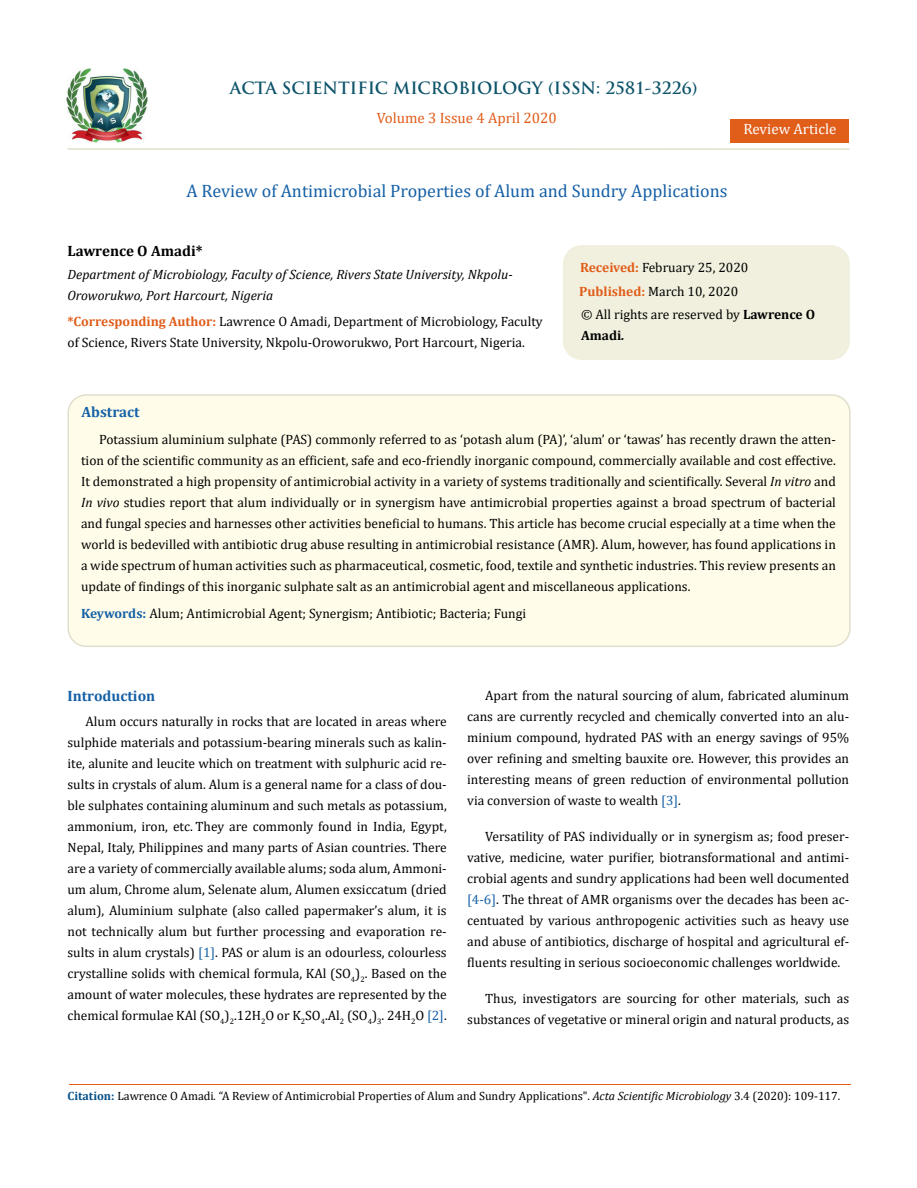
<style>
.page{position:relative;width:917px;height:1188px;background:#fff}
.page>*{position:absolute;margin:0;border:0;box-sizing:border-box;transform-origin:0 0}
.t1{font:18px "Cambria";color:#1560a6}
.t2{font:700 16.5px "Trajan Pro";color:#0e546a}
.t3{font:15px "Cambria";color:#e05d1a}
.t4{font:700 15px "Cambria";color:#1560a6}
.t5{font:700 15px "Cambria";color:#000}
.t6{font:15px "Cambria";color:#fff}
.t7{font:13.5px/21px "Cambria";color:#000;text-align:justify}
.t8{font:italic 13.5px/21px "Cambria";color:#000}
.t9{font:12px "Cambria";color:#000}
.s1{font-weight:700;color:#e05d1a}
.s2{font-weight:700}
.s3{font-weight:700;font-style:italic}
.s4{font-style:italic}
.s5{font-weight:700;color:#1560a6}
.s6{color:#1560a6}
.s7{font-weight:700;color:#035089}
</style>
<div class="page">
<img style="left:67px;top:68px;width:80px;height:74px">
<div style="left:730px;top:119px;width:119px;height:23px;background:#e05d1a"></div>
<div style="left:563px;top:246px;width:286px;height:113px;background:#f1f0de;border-radius:18px"></div>
<div style="left:563px;top:245px;width:286px;height:115px;border:2px solid #f1f0de;border-radius:18px"></div>
<div style="left:68px;top:395px;width:781px;height:251px;background:#fffde9;border-radius:18px"></div>
<div style="left:67px;top:394px;width:783px;height:253px;border:2px solid #e0dfcd;border-radius:18px"></div>
<hr style="left:69px;top:1084px;width:781px;height:1px;background:#e05d1a">
<hr style="left:67px;top:148px;width:782px;height:2px;background:#e0dfcd">
<p class="t2" style="left:230px;top:77px;width:469px">ACTA SCIENTIFIC MICROBIOLOGY (ISSN: 2581-3226)</p>
<p class="t3" style="left:376px;top:109px;width:182px">Volume 3 Issue 4 April 2020</p>
<p class="t6" style="left:743px;top:120px;width:94px">Review Article</p>
<h1 class="t1" style="left:186px;top:180px;width:542px">A Review of Antimicrobial Properties of Alum and Sundry Applications</h1>
<p class="t5" style="left:67px;top:241px;width:137px">Lawrence O Amadi*</p>
<p class="t8" style="left:67px;top:263px;width:446px">Department of Microbiology, Faculty of Science, Rivers State University, Nkpolu-<br>Oroworukwo, Port Harcourt, Nigeria</p>
<p class="t7" style="left:67px;top:311px;width:476px"><span class="s1">*Corresponding Author:</span> Lawrence O Amadi, Department of Microbiology, Faculty of Science, Rivers State University, Nkpolu-Oroworukwo, Port Harcourt, Nigeria.</p>
<p class="t4" style="left:81px;top:401px;width:60px">Abstract</p>
<p class="t7" style="left:579px;top:255px;width:171px;line-height:24.5px"><span class="s1">Received:</span> February 25, 2020<br><span class="s1">Published:</span> March 10, 2020</p>
<p class="t7" style="left:581px;top:304px;width:236px">© All rights are reserved by <span class="s2">Lawrence O<br>Amadi</span><span class="s3">.</span></p>
<p class="t7" style="left:81px;top:429px;width:756px;text-indent:18px">Potassium aluminium sulphate (PAS) commonly referred to as ‘potash alum (PA)’, ‘alum’ or ‘tawas’ has recently drawn the atten&shy;tion of the scientific community as an efficient, safe and eco-friendly inorganic compound, commercially available and cost effective.<br>It demonstrated a high propensity of antimicrobial activity in a variety of systems traditionally and scientifically. Several <span class="s4">In vitro</span> and <span class="s4">In vivo</span> studies report that alum individually or in synergism have antimicrobial properties against a broad spectrum of bacterial and fungal species and harnesses other activities beneficial to humans. This article has become crucial especially at a time when the world is bedevilled with antibiotic drug abuse resulting in antimicrobial resistance (AMR). Alum, however, has found applications in a wide spectrum of human activities such as pharmaceutical, cosmetic, food, textile and synthetic industries. This review presents an update of findings of this inorganic sulphate salt as an antimicrobial agent and miscellaneous applications.</p>
<p class="t7" style="left:81px;top:603px;width:446px"><span class="s5">Keywords:</span> Alum; Antimicrobial Agent; Synergism; Antibiotic; Bacteria; Fungi</p>
<p class="t4" style="left:67px;top:685px;width:89px">Introduction</p>
<p class="t7" style="left:67px;top:711px;width:381px;text-indent:18px">Alum occurs naturally in rocks that are located in areas where sulphide materials and potassium-bearing minerals such as kalin&shy;ite, alunite and leucite which on treatment with sulphuric acid re&shy;sults in crystals of alum. Alum is a general name for a class of dou&shy;ble sulphates containing aluminum and such metals as potassium, ammonium, iron, etc. They are commonly found in India, Egypt, Nepal, Italy, Philippines and many parts of Asian countries. There are a variety of commercially available alums; soda alum, Ammoni&shy;um alum, Chrome alum, Selenate alum, Alumen exsiccatum (dried alum), Aluminium sulphate (also called papermaker’s alum, it is not technically alum but further processing and evaporation re&shy;sults in alum crystals) <span class="s6">[1]</span>. PAS or alum is an odourless, colourless crystalline solids with chemical formula, KAl (SO<sub>4</sub>)<sub>2</sub>. Based on the amount of water molecules, these hydrates are represented by the chemical formulae KAl (SO<sub>4</sub>)<sub>2</sub>.12H<sub>2</sub>O or K<sub>2</sub>SO<sub>4</sub>.Al<sub>2</sub> (SO<sub>4</sub>)<sub>3</sub>. 24H<sub>2</sub>O <span class="s6">[2]</span>.</p>
<p class="t7" style="left:467px;top:684px;width:383px;text-indent:18px">Apart from the natural sourcing of alum, fabricated aluminum cans are currently recycled and chemically converted into an alu&shy;minium compound, hydrated PAS with an energy savings of 95% over refining and smelting bauxite ore. However, this provides an interesting means of green reduction of environmental pollution via conversion of waste to wealth <span class="s6">[3]</span>.</p>
<p class="t7" style="left:467px;top:825px;width:383px;text-indent:18px">Versatility of PAS individually or in synergism as; food preser&shy;vative, medicine, water purifier, biotransformational and antimi&shy;crobial agents and sundry applications had been well documented <span class="s6">[4-6]</span>. The threat of AMR organisms over the decades has been ac&shy;centuated by various anthropogenic activities such as heavy use and abuse of antibiotics, discharge of hospital and agricultural ef&shy;fluents resulting in serious socioeconomic challenges worldwide.</p>
<p class="t7" style="left:467px;top:988px;width:383px;text-align:right">Thus, investigators are sourcing for other materials, such as substances of vegetative or mineral origin and natural products, as</p>
<p class="t9" style="left:67px;top:1088px;width:774px"><span class="s7">Citation:</span> Lawrence O Amadi<span class="s4">.</span> “A Review of Antimicrobial Properties of Alum and Sundry Applications". <span class="s4">Acta Scientific Microbiology</span> 3.4 (2020): 109-117.</p>
</div>
